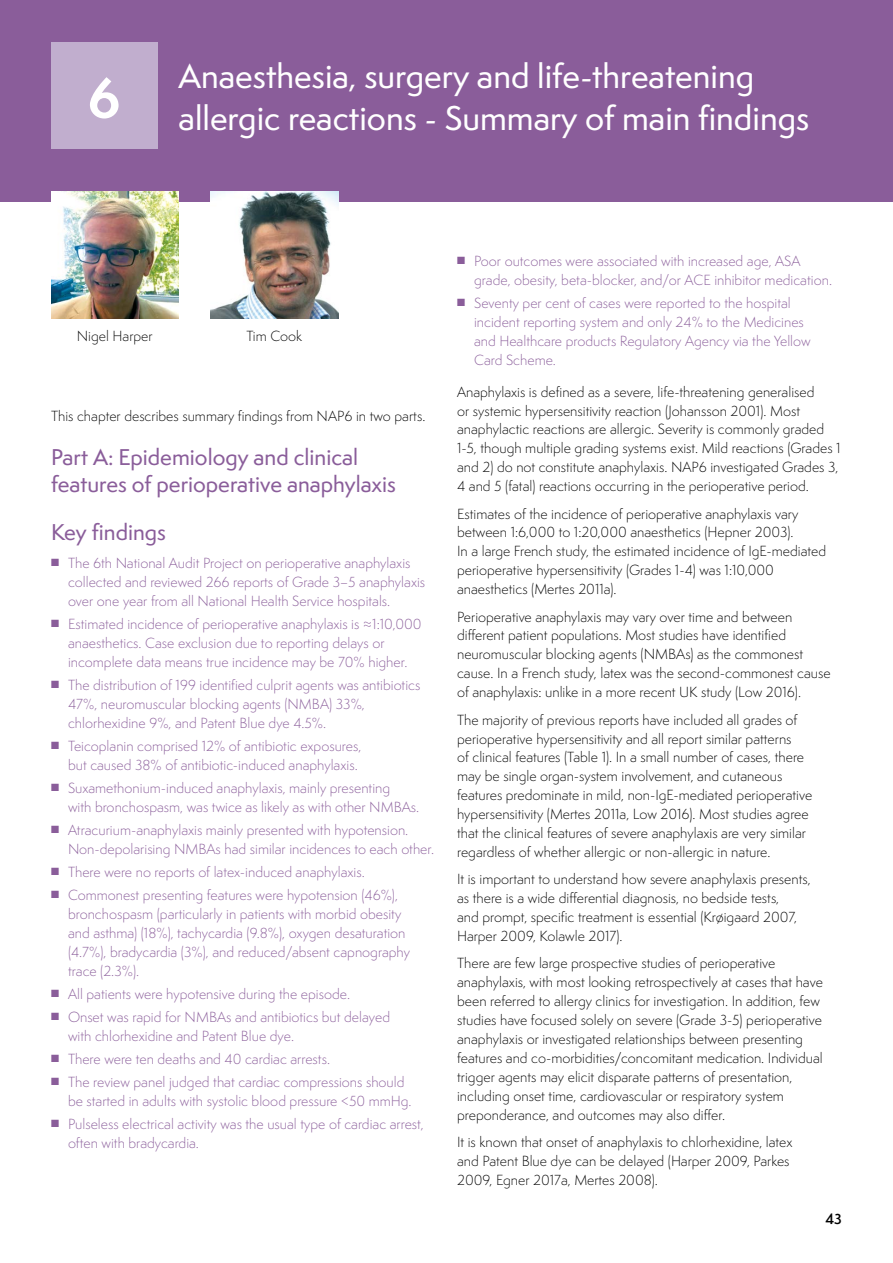
<style>
.page{position:relative;width:893px;height:1263px;background:#fff}
.page>*{position:absolute;margin:0;border:0;box-sizing:border-box;transform-origin:0 0}
.t1{font:700 52.5px "Semplicita Pro";color:#fff}
.t2{font:500 31.5px/42px "Semplicita Pro";color:#fff}
.t3{font:500 21px/27px "Semplicita Pro";color:#8a5d9a}
.t4{font:300 13.5px/18.9px "Semplicita Pro";color:#000}
.t5{font:300 13.5px/18.9px "Semplicita Pro";color:#8a5d9a}
.t6{font:600 13.5px "Semplicita Pro";color:#000}
</style>
<div class="page">
<div style="left:0;top:0;width:893px;height:202px;background:#8a5d9a"></div>
<div style="left:51px;top:43px;width:106px;height:106px;background:#c1aece"></div>
<img style="left:210px;top:191px;width:128px;height:128px">
<img style="left:51px;top:191px;width:128px;height:128px">
<h1 class="t1" style="left:87px;top:59px;width:35px">6</h1>
<h2 class="t2" style="left:179px;top:55px;width:632px">Anaesthesia, surgery and life-threatening allergic reactions - Summary of main findings</h2>
<p class="t4" style="left:77px;top:326px;width:77px">Nigel Harper</p>
<p class="t4" style="left:247px;top:326px;width:57px">Tim Cook</p>
<p class="t4" style="left:51px;top:407px;width:376px">This chapter describes summary findings from NAP6 in two parts.</p>
<h3 class="t3" style="left:51px;top:444px;width:346px">Part A: Epidemiology and clinical features of perioperative anaphylaxis</h3>
<h3 class="t3" style="left:51px;top:519px;width:116px">Key findings</h3>
<p class="t5" style="left:68px;top:553px;width:359px;text-indent:-17px">■ The 6th National Audit Project on perioperative anaphylaxis collected and reviewed 266 reports of Grade 3–5 anaphylaxis over one year from all National Health Service hospitals.</p>
<p class="t5" style="left:68px;top:614px;width:355px;text-indent:-17px">■ Estimated incidence of perioperative anaphylaxis is ≈1:10,000 anaesthetics. Case exclusion due to reporting delays or incomplete data means true incidence may be 70% higher.</p>
<p class="t5" style="left:68px;top:675px;width:354px;text-indent:-17px">■ The distribution of 199 identified culprit agents was antibiotics<br>47%, neuromuscular blocking agents (NMBA) 33%, chlorhexidine 9%, and Patent Blue dye 4.5%.</p>
<p class="t5" style="left:51px;top:736px;width:312px;text-align:right">■ Teicoplanin comprised 12% of antibiotic exposures, but caused 38% of antibiotic-induced anaphylaxis.</p>
<p class="t5" style="left:68px;top:778px;width:353px;text-indent:-17px">■ Suxamethonium-induced anaphylaxis, mainly presenting<br>with bronchospasm, was twice as likely as with other NMBAs.</p>
<p class="t5" style="left:68px;top:820px;width:368px;text-indent:-17px">■ Atracurium-anaphylaxis mainly presented with hypotension.<br>Non-depolarising NMBAs had similar incidences to each other.</p>
<p class="t5" style="left:51px;top:862px;width:315px">■ There were no reports of latex-induced anaphylaxis.</p>
<p class="t5" style="left:68px;top:885px;width:344px;text-indent:-17px">■ Commonest presenting features were hypotension (46%), bronchospasm (particularly in patients with morbid obesity and asthma) (18%), tachycardia (9.8%), oxygen desaturation (4.7%), bradycardia (3%), and reduced/absent capnography trace (2.3%).</p>
<p class="t5" style="left:51px;top:984px;width:301px">■ All patients were hypotensive during the episode.</p>
<p class="t5" style="left:68px;top:1007px;width:324px;text-indent:-17px">■ Onset was rapid for NMBAs and antibiotics but delayed with chlorhexidine and Patent Blue dye.</p>
<p class="t5" style="left:51px;top:1049px;width:281px">■ There were ten deaths and 40 cardiac arrests.</p>
<p class="t5" style="left:68px;top:1073px;width:345px;text-indent:-17px">■ The review panel judged that cardiac compressions should be started in adults with systolic blood pressure &lt;50 mmHg.</p>
<p class="t5" style="left:68px;top:1115px;width:357px;text-indent:-17px">■ Pulseless electrical activity was the usual type of cardiac arrest, often with bradycardia.</p>
<p class="t5" style="left:474px;top:252px;width:359px;text-indent:-17px">■ Poor outcomes were associated with increased age, ASA grade, obesity, beta-blocker, and/or ACE inhibitor medication.</p>
<p class="t5" style="left:474px;top:294px;width:338px;text-indent:-17px">■ Seventy per cent of cases were reported to the hospital incident reporting system and only 24% to the Medicines and Healthcare products Regulatory Agency via the Yellow Card Scheme.</p>
<p class="t4" style="left:457px;top:382px;width:385px">Anaphylaxis is defined as a severe, life-threatening generalised<br>or systemic hypersensitivity reaction (Johansson 2001). Most anaphylactic reactions are allergic. Severity is commonly graded 1-5, though multiple grading systems exist. Mild reactions (Grades 1 and 2) do not constitute anaphylaxis. NAP6 investigated Grades 3, 4 and 5 (fatal) reactions occurring in the perioperative period.</p>
<p class="t4" style="left:457px;top:504px;width:370px">Estimates of the incidence of perioperative anaphylaxis vary between 1:6,000 to 1:20,000 anaesthetics (Hepner 2003).<br>In a large French study, the estimated incidence of IgE-mediated perioperative hypersensitivity (Grades 1-4) was 1:10,000 anaesthetics (Mertes 2011a).</p>
<p class="t4" style="left:457px;top:607px;width:375px">Perioperative anaphylaxis may vary over time and between different patient populations. Most studies have identified neuromuscular blocking agents (NMBAs) as the commonest cause. In a French study, latex was the second-commonest cause of anaphylaxis: unlike in a more recent UK study (Low 2016).</p>
<p class="t4" style="left:457px;top:710px;width:357px">The majority of previous reports have included all grades of perioperative hypersensitivity and all report similar patterns<br>of clinical features (Table 1). In a small number of cases, there may be single organ-system involvement, and cutaneous features predominate in mild, non-IgE-mediated perioperative hypersensitivity (Mertes 2011a, Low 2016). Most studies agree that the clinical features of severe anaphylaxis are very similar regardless of whether allergic or non-allergic in nature.</p>
<p class="t4" style="left:457px;top:870px;width:355px">It is important to understand how severe anaphylaxis presents, as there is a wide differential diagnosis, no bedside tests,<br>and prompt, specific treatment is essential (Krøigaard 2007, Harper 2009, Kolawle 2017).</p>
<p class="t4" style="left:457px;top:954px;width:367px">There are few large prospective studies of perioperative anaphylaxis, with most looking retrospectively at cases that have been referred to allergy clinics for investigation. In addition, few studies have focused solely on severe (Grade 3-5) perioperative anaphylaxis or investigated relationships between presenting features and co-morbidities/concomitant medication. Individual trigger agents may elicit disparate patterns of presentation, including onset time, cardiovascular or respiratory system preponderance, and outcomes may also differ.</p>
<p class="t4" style="left:457px;top:1132px;width:337px">It is known that onset of anaphylaxis to chlorhexidine, latex and Patent Blue dye can be delayed (Harper 2009, Parkes<br>2009, Egner 2017a, Mertes 2008).</p>
<p class="t6" style="left:825px;top:1208px;width:18px">43</p>
</div>
